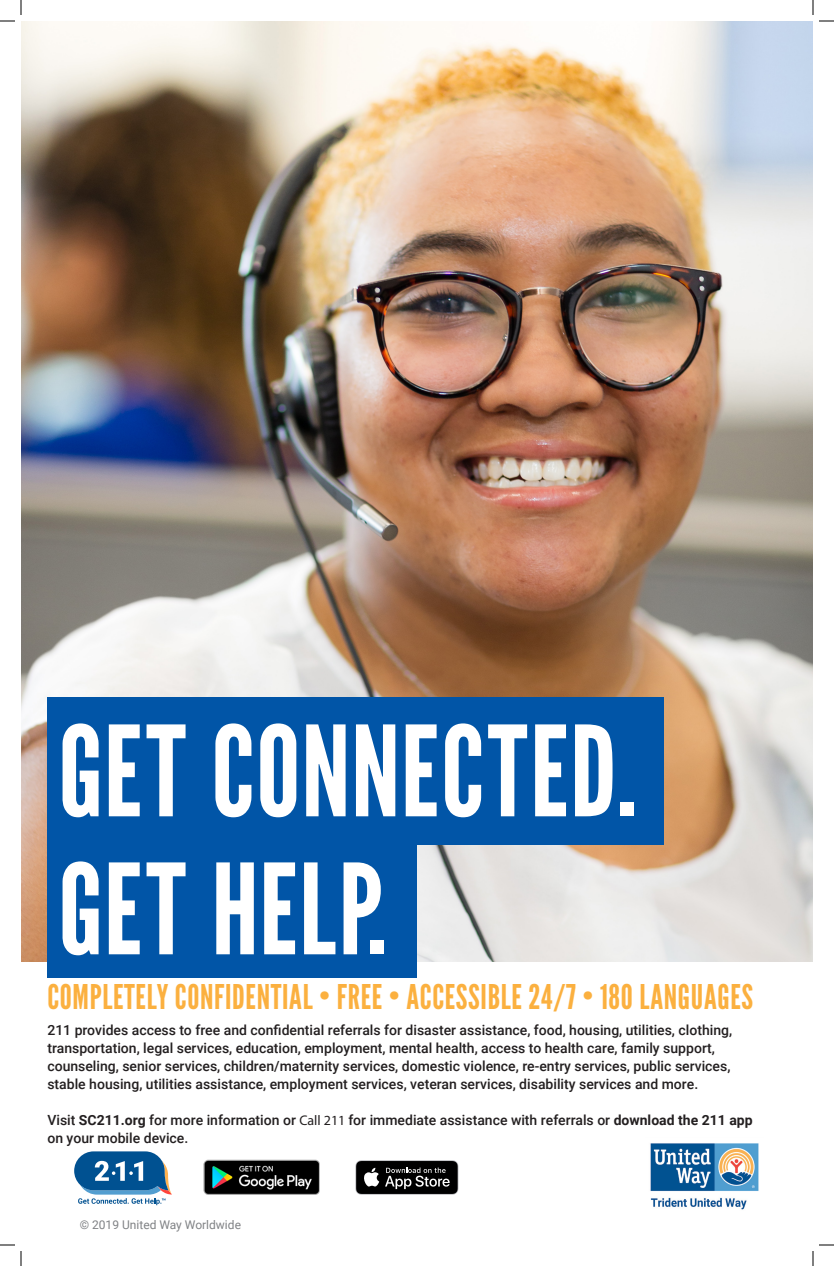
<style>
.page{position:relative;width:834px;height:1266px;background:#fff}
.page>*{position:absolute;margin:0;border:0;box-sizing:border-box;transform-origin:0 0}
.Headline_2a{font:125px/138px "League Gothic";letter-spacing:.01em;color:#fff}
.t1{font:34px "League Gothic";letter-spacing:.02em;color:#fbb03f}
.t2{font:500 14px/18px "Roboto";color:#231f20}
.t3{font:12px "Roboto";color:#808285}
.s1{font-weight:700}
.s2{font-family:"Myriad Pro";font-weight:400}
</style>
<div class="page">
<img style="left:21px;top:21px;width:792px;height:940px">
<div style="left:47px;top:697px;width:616px;height:148px;background:#0155a7"></div>
<div style="left:47px;top:830px;width:370px;height:147px;background:#0155a7"></div>
<svg style="left:74px;top:1151px;width:98px;height:54px"></svg>
<img style="left:650px;top:1143px;width:109px;height:67px">
<svg style="left:355px;top:1160px;width:103px;height:35px"></svg>
<img style="left:203px;top:1159px;width:117px;height:36px">
<svg style="left:0;top:21px;width:15px;height:1px"></svg>
<svg style="left:819px;top:21px;width:15px;height:1px"></svg>
<svg style="left:0;top:1245px;width:15px;height:1px"></svg>
<svg style="left:21px;top:0;width:1px;height:15px"></svg>
<svg style="left:21px;top:1251px;width:1px;height:15px"></svg>
<svg style="left:813px;top:0;width:1px;height:15px"></svg>
<svg style="left:813px;top:1245px;width:21px;height:21px"></svg>
<p class="Headline_2a" style="left:58px;top:703px;width:580px">GET CONNECTED.<br>GET HELP.</p>
<p class="t1" style="left:47px;top:977px;width:707px">COMPLETELY CONFIDENTIAL • FREE • ACCESSIBLE 24/7 • 180 LANGUAGES</p>
<p class="t2" style="left:47px;top:1020px;width:686px">211 provides access to free and confidential referrals for disaster assistance, food, housing, utilities, clothing, transportation, legal services, education, employment, mental health, access to health care, family support, counseling, senior services, children/maternity services, domestic violence, re-entry services, public services, stable housing, utilities assistance, employment services, veteran services, disability services and more.</p>
<p class="t2" style="left:47px;top:1110px;width:707px">Visit <span class="s1">SC211.org</span> for more information or <span class="s2">Call 211</span> for immediate assistance with referrals or <span class="s1">download the 211 app </span>on your mobile device.</p>
<p class="t3" style="left:80px;top:1216px;width:163px">© 2019 United Way Worldwide</p>
</div>
